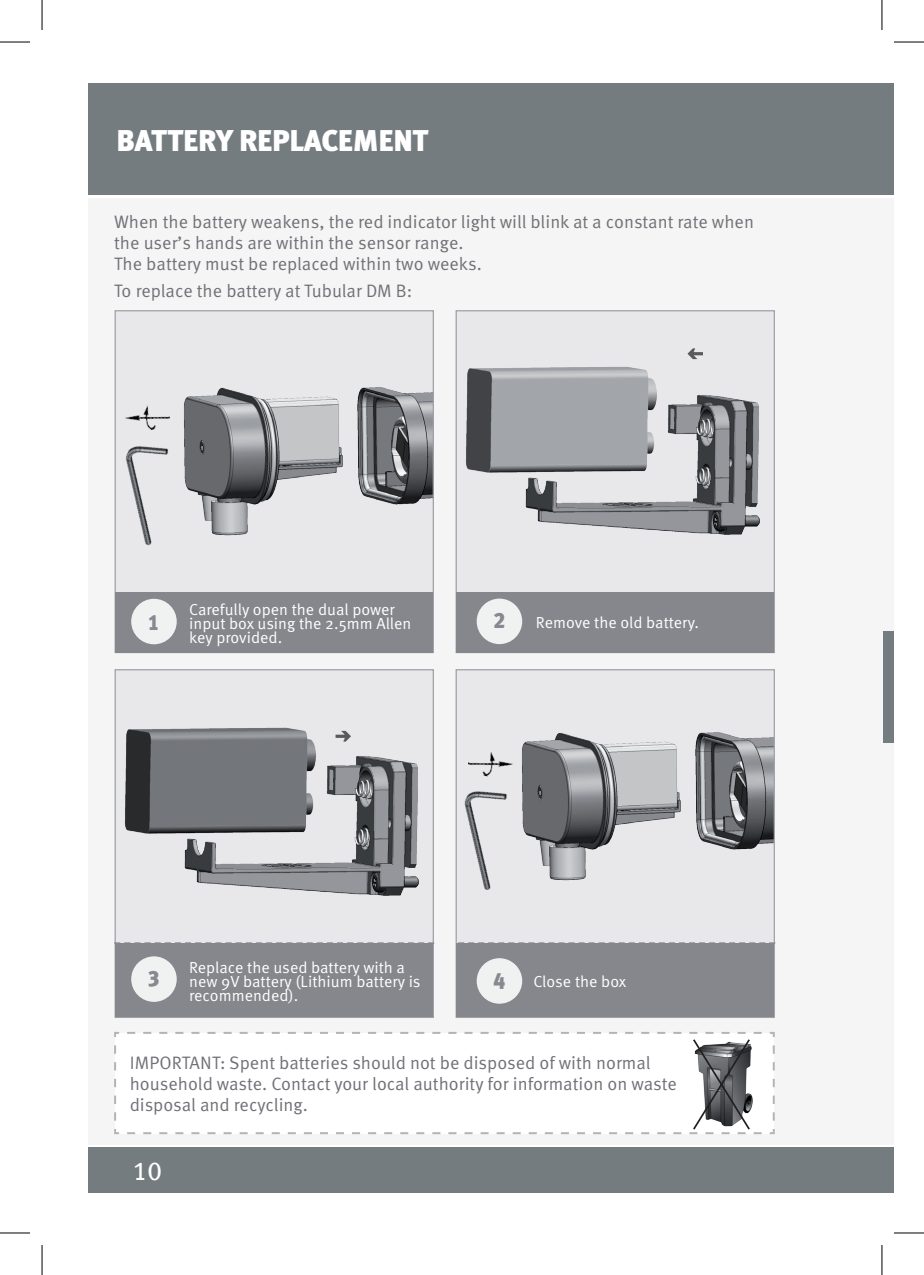
<style>
.page{position:relative;width:924px;height:1275px;background:#fff}
.page>*{position:absolute;margin:0;border:0;box-sizing:border-box;transform-origin:0 0}
.t1{font:900 30px "Meta Pro";letter-spacing:-.01em;color:#fff}
.t2{font:26px "Meta Book Cyr LF";color:#fff}
.t3{font:22px "Meta Black Cyr LF";color:#898891;scale:.95 1}
.t4{font:18px/21px "Meta Pro Norm";color:#707177}
.t5{font:16px/14px "Meta Pro Norm";color:#fff}
</style>
<div class="page">
<div style="left:88px;top:84px;width:793px;height:111px;background:#757c80"></div>
<div style="left:881px;top:84px;width:11px;height:111px;background:#757c80"></div>
<div style="left:88px;top:1147px;width:793px;height:46px;background:#757c80"></div>
<div style="left:881px;top:1147px;width:11px;height:46px;background:#757c80"></div>
<div style="left:88px;top:198px;width:793px;height:946px;background:#f6f5f5"></div>
<div style="left:881px;top:198px;width:11px;height:946px;background:#f6f5f5"></div>
<div style="left:115px;top:311px;width:318px;height:341px;background:#e8e8ea"></div>
<img style="left:125px;top:405px;width:45px;height:13px">
<img style="left:184px;top:387px;width:248px;height:149px">
<img style="left:125px;top:418px;width:103px;height:127px">
<div style="left:114px;top:310px;width:320px;height:343px;border:1px solid #9fa1a7"></div>
<div style="left:456px;top:311px;width:318px;height:341px;background:#e8e8ea"></div>
<img style="left:466px;top:352px;width:294px;height:183px">
<svg style="left:687px;top:348px;width:15px;height:11px"></svg>
<div style="left:455px;top:310px;width:319px;height:343px;border:1px solid #9fa1a7"></div>
<div style="left:116px;top:592px;width:316px;height:60px;background:#86878d"></div>
<div style="left:456px;top:592px;width:317px;height:60px;background:#86878d"></div>
<div style="left:115px;top:670px;width:318px;height:347px;background:#e8e8ea"></div>
<img style="left:124px;top:727px;width:295px;height:169px">
<svg style="left:335px;top:731px;width:16px;height:10px"></svg>
<div style="left:114px;top:669px;width:320px;height:349px;border:1px solid #9fa1a7"></div>
<div style="left:116px;top:942px;width:316px;height:74px;background:#86878d"></div>
<div style="left:456px;top:670px;width:318px;height:347px;background:#e8e8ea"></div>
<img style="left:468px;top:752px;width:41px;height:11px">
<img style="left:522px;top:732px;width:250px;height:149px">
<img style="left:464px;top:763px;width:102px;height:127px">
<div style="left:455px;top:669px;width:319px;height:349px;border:1px solid #9fa1a7"></div>
<div style="left:456px;top:942px;width:317px;height:74px;background:#86878d"></div>
<div style="left:131px;top:599px;width:46px;height:45px;background:#f0f1f1;border-radius:50%"></div>
<div style="left:476px;top:598px;width:46px;height:46px;background:#f0f1f1;border-radius:50%"></div>
<div style="left:131px;top:956px;width:46px;height:46px;background:#f0f1f1;border-radius:50%"></div>
<div style="left:476px;top:958px;width:46px;height:45px;background:#f0f1f1;border-radius:50%"></div>
<svg style="left:114px;top:942px;width:320px;height:2px"></svg>
<div style="left:882px;top:631px;width:10px;height:112px;background:#757c80"></div>
<svg style="left:114px;top:1032px;width:661px;height:103px"></svg>
<svg style="left:123px;top:1032px;width:642px;height:102px"></svg>
<hr style="left:0;top:42px;width:30px;height:1px;background:#000">
<hr style="left:893px;top:42px;width:30px;height:1px;background:#000">
<hr style="left:0;top:1232px;width:30px;height:1px;background:#000">
<hr style="left:893px;top:1232px;width:30px;height:1px;background:#000">
<hr style="left:42px;top:0;width:1px;height:30px;background:#000">
<hr style="left:42px;top:1245px;width:1px;height:30px;background:#000">
<hr style="left:881px;top:0;width:1px;height:30px;background:#000">
<hr style="left:881px;top:1245px;width:1px;height:30px;background:#000">
<h1 class="t1" style="left:116px;top:116px;width:313px">BATTERY REPLACEMENT</h1>
<p class="t4" style="left:114px;top:210px;width:641px">When the battery weakens, the red indicator light will blink at a constant rate when the user’s hands are within the sensor range.<br>The battery must be replaced within two weeks.</p>
<p class="t4" style="left:114px;top:279px;width:299px">To replace the battery at Tubular DM B:</p>
<p class="t3" style="left:148px;top:610px;width:14px">1</p>
<p class="t5" style="left:189px;top:601px;width:223px">Carefully open the dual power input box using the 2.5mm Allen key provided.</p>
<p class="t3" style="left:493px;top:608px;width:14px">2</p>
<p class="t5" style="left:535px;top:614px;width:164px">Remove the old battery.</p>
<p class="t3" style="left:148px;top:966px;width:14px">3</p>
<p class="t5" style="left:189px;top:959px;width:233px">Replace the used battery with a new 9V battery (Lithium battery is recommended).</p>
<p class="t3" style="left:493px;top:967px;width:14px">4</p>
<p class="t5" style="left:533px;top:973px;width:94px">Close the box</p>
<p class="t4" style="left:130px;top:1051px;width:548px">IMPORTANT: Spent batteries should not be disposed of with normal household waste. Contact your local authority for information on waste disposal and recycling.</p>
<h2 class="t2" style="left:133px;top:1155px;width:31px">10</h2>
</div>
